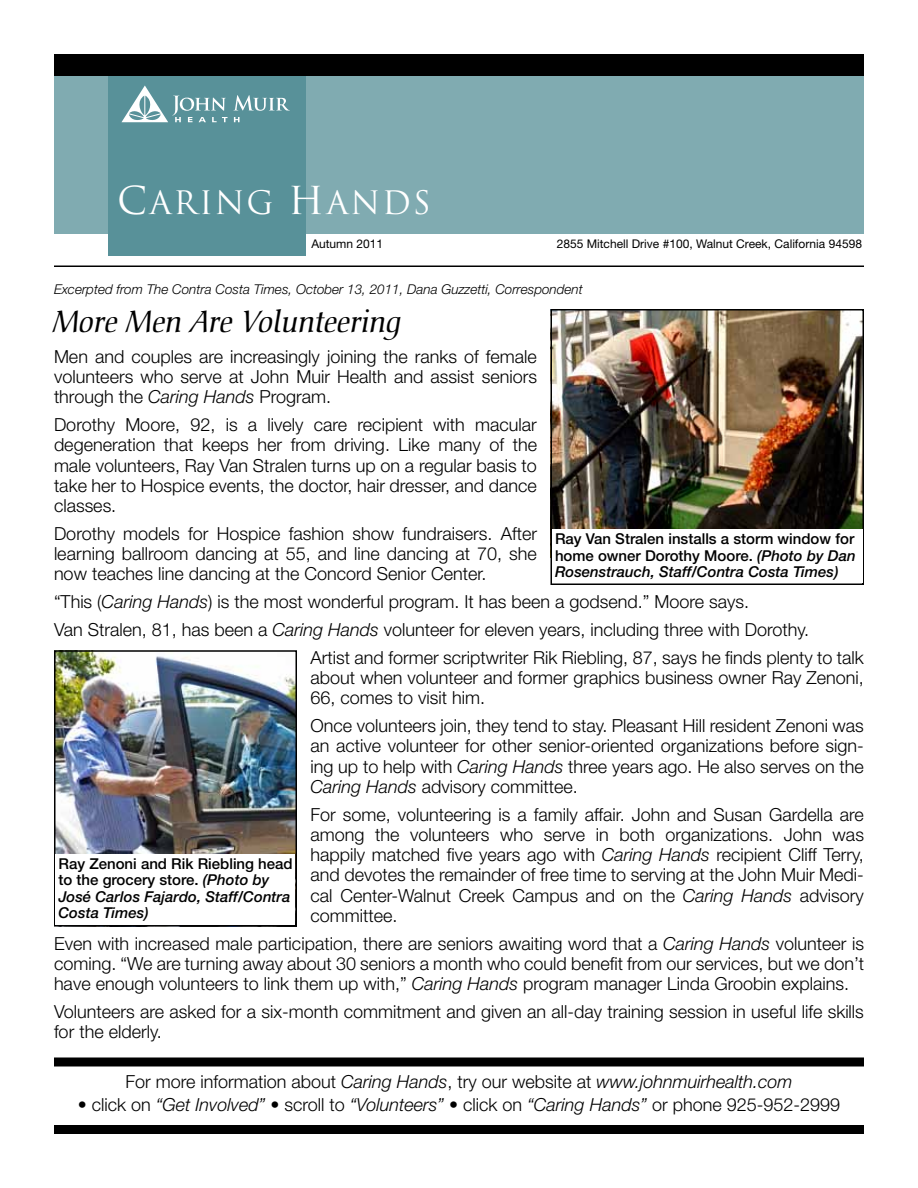
<style>
.page{position:relative;width:918px;height:1188px;background:#fff}
.page>*{position:absolute;margin:0;border:0;box-sizing:border-box;transform-origin:0 0}
.t1{font:31.5px "Trajan";letter-spacing:.06em;color:#fff}
.t2{font:italic 30px "Christiana";color:#000}
.t3{font:300 18px/20.2px "Helvetica Neue";color:#000;text-align:justify}
.t4{font:500 15px/16.5px "Helvetica Neue";color:#000;text-align:justify}
.t5{font:italic 500 15px/16.5px "Helvetica Neue";color:#000}
.t6{font:italic 300 13.5px "Helvetica Neue";color:#000}
.t7{font:12px "Helvetica Neue";color:#000}
.s1{font-size:37.5px}
.s2{font-style:italic}
.s3{font-style:normal}
</style>
<div class="page">
<hr style="left:54px;top:266px;width:810px;height:1px;background:#000">
<div style="left:54px;top:54px;width:810px;height:22px;background:#000"></div>
<div style="left:54px;top:76px;width:810px;height:158px;background:#80abb1"></div>
<div style="left:108px;top:76px;width:198px;height:180px;background:#589199"></div>
<svg style="left:121px;top:86px;width:169px;height:36px"></svg>
<div style="left:54px;top:1125px;width:810px;height:9px;background:#000"></div>
<div style="left:54px;top:1058px;width:810px;height:8px;background:#000"></div>
<img style="left:553px;top:312px;width:308px;height:217px">
<div style="left:550px;top:309px;width:314px;height:276px;border:2px solid #000"></div>
<div style="left:552px;top:530px;width:310px;height:54px;background:#fff"></div>
<img style="left:57px;top:653px;width:237px;height:201px">
<div style="left:54px;top:650px;width:243px;height:277px;border:2px solid #000"></div>
<div style="left:56px;top:854px;width:240px;height:71px;background:#fff"></div>
<h1 class="t1" style="left:117px;top:184px;width:315px"><span class="s1">C</span>ARING <span class="s1">H</span>ANDS</h1>
<p class="t7" style="left:311px;top:237px;width:73px">Autumn 2011</p>
<p class="t7" style="left:557px;top:237px;width:307px">2855 Mitchell Drive #100, Walnut Creek, California 94598</p>
<p class="t6" style="left:54px;top:281px;width:530px">Excerpted from The Contra Costa Times, October 13, 2011, Dana Guzzetti, Correspondent</p>
<h2 class="t2" style="left:54px;top:303px;width:350px">More Men Are Volunteering</h2>
<p class="t3" style="left:54px;top:346px;width:485px">Men and couples are increasingly joining the ranks of female volunteers who serve at John Muir Health and assist seniors through the <span class="s2">Caring Hands</span> Program.</p>
<p class="t3" style="left:54px;top:414px;width:485px">Dorothy Moore, 92, is a lively care recipient with macular degeneration that keeps her from driving. Like many of the male volunteers, Ray Van Stralen turns up on a regular basis to take her to Hospice events, the doctor, hair dresser, and dance classes.</p>
<p class="t3" style="left:54px;top:523px;width:485px">Dorothy models for Hospice fashion show fundraisers. After learning ballroom dancing at 55, and line dancing at 70, she now teaches line dancing at the Concord Senior Center.</p>
<p class="t3" style="left:54px;top:591px;width:697px">“This (<span class="s2">Caring Hands</span>) is the most wonderful program. It has been a godsend.” Moore says.</p>
<p class="t3" style="left:54px;top:619px;width:757px">Van Stralen, 81, has been a <span class="s2">Caring Hands</span> volunteer for eleven years, including three with Dorothy.</p>
<p class="t3" style="left:310px;top:647px;width:555px">Artist and former scriptwriter Rik Riebling, 87, says he finds plenty to talk</p>
<p class="t3" style="left:310px;top:667px;width:555px">about when volunteer and former graphics business owner Ray Zenoni,<br>66, comes to visit him.</p>
<p class="t3" style="left:310px;top:715px;width:555px">Once volunteers join, they tend to stay. Pleasant Hill resident Zenoni was an active volunteer for other senior-oriented organizations before sign&shy;ing up to help with <span class="s2">Caring Hands</span> three years ago. He also serves on the <span class="s2">Caring Hands</span> advisory committee.</p>
<p class="t3" style="left:310px;top:804px;width:555px">For some, volunteering is a family affair. John and Susan Gardella are among the volunteers who serve in both organizations. John was happily matched five years ago with <span class="s2">Caring Hands</span> recipient Cliff Terry, and devotes the remainder of free time to serving at the John Muir Medi&shy;cal Center-Walnut Creek Campus and on the <span class="s2">Caring Hands</span> advisory committee.</p>
<p class="t3" style="left:54px;top:933px;width:812px">Even with increased male participation, there are seniors awaiting word that a <span class="s2">Caring Hands</span> volunteer is coming. “We are turning away about 30 seniors a month who could benefit from our services, but we don’t have enough volunteers to link them up with,” <span class="s2">Caring Hands</span> program manager Linda Groobin explains.</p>
<p class="t3" style="left:54px;top:1001px;width:811px">Volunteers are asked for a six-month commitment and given an all-day training session in useful life skills for the elderly.</p>
<p class="t3" style="left:125px;top:1071px;width:669px">For more information about <span class="s2">Caring Hands</span>, try our website at <span class="s2">www.johnmuirhealth.com</span></p>
<p class="t3" style="left:78px;top:1094px;width:764px">• click on <span class="s2">“Get Involved”</span> • scroll to <span class="s2">“Volunteers”</span> • click on <span class="s2">“Caring Hands”</span> or phone 925-952-2999</p>
<p class="t4" style="left:555px;top:530px;width:302px">Ray Van Stralen installs a storm window for home owner Dorothy Moore. <span class="s2">(Photo by Dan Rosenstrauch, Staff/Contra Costa Times)</span></p>
<p class="t5" style="left:58px;top:855px;width:236px"><span class="s3">Ray Zenoni and Rik Riebling head to the grocery store.</span> (Photo by<br>José Carlos Fajardo, Staff/Contra<br>Costa Times)</p>
</div>
